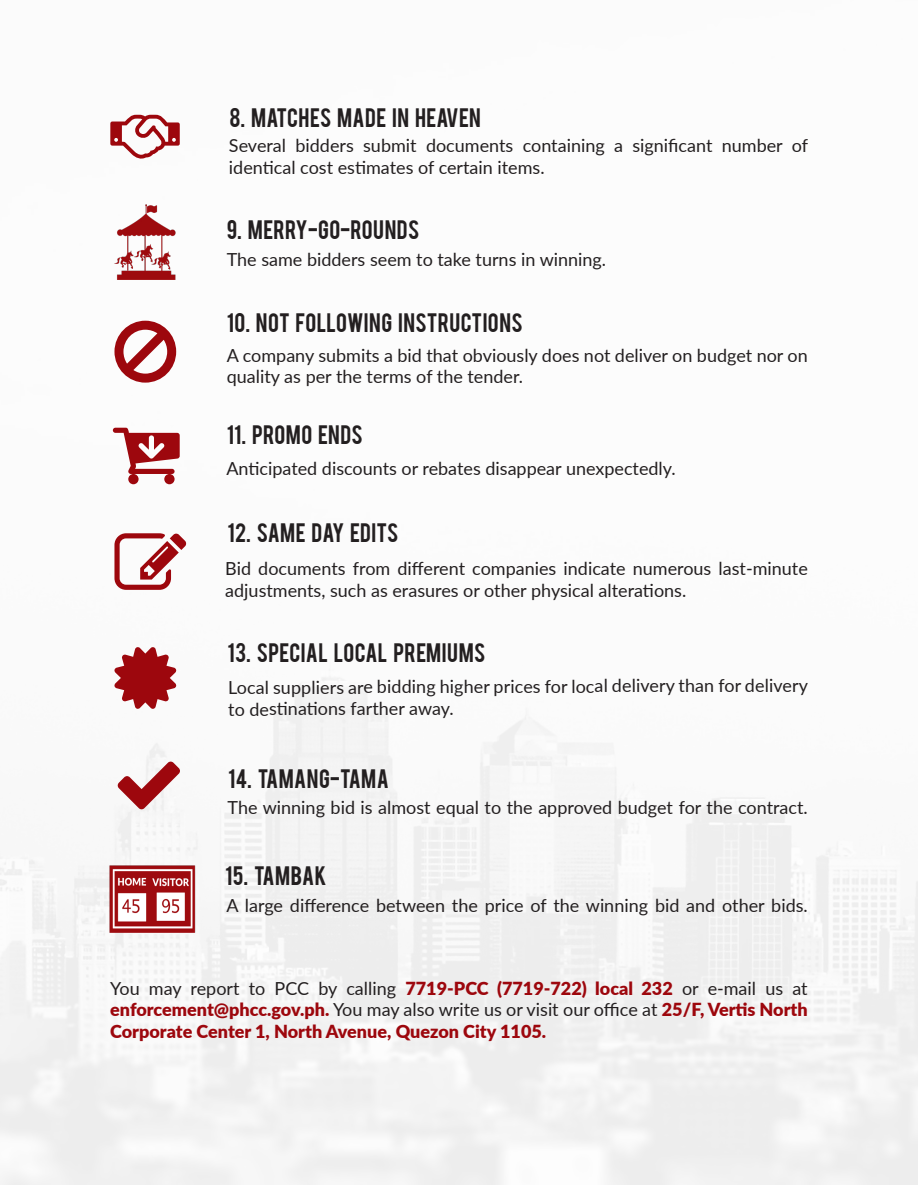
<style>
.page{position:relative;width:918px;height:1188px;background:#fff}
.page>*{position:absolute;margin:0;border:0;box-sizing:border-box;transform-origin:0 0}
.t1{font:21px "Bebas";letter-spacing:.02em;color:#231f20}
.t2{font:18px/21.6px "Lato";color:#231f20}
.t3{font:900 18px/21.6px "Lato";color:#9d070d}
.s1{font-weight:900;color:#9d070d}
.s2{font-weight:400;color:#231f20}
</style>
<div class="page">
<img style="left:113px;top:204px;width:63px;height:76px">
<img style="left:82px;top:849px;width:139px;height:100px">
<svg style="left:118px;top:762px;width:62px;height:47px"></svg>
<p class="t1" style="left:230px;top:102px;width:253px">8. MATCHES MADE IN HEAVEN</p>
<p class="t2" style="left:229px;top:134px;width:581px">Several bidders submit documents containing a significant number of</p>
<p class="t2" style="left:229px;top:156px;width:317px">identical cost estimates of certain items.</p>
<p class="t1" style="left:227px;top:214px;width:194px">9. MERRY-GO-ROUNDS</p>
<p class="t2" style="left:227px;top:248px;width:381px">The same bidders seem to take turns in winning.</p>
<p class="t1" style="left:227px;top:307px;width:297px">10. NOT FOLLOWING INSTRUCTIONS</p>
<p class="t2" style="left:227px;top:344px;width:583px">A company submits a bid that obviously does not deliver on budget nor on quality as per the terms of the tender.</p>
<p class="t1" style="left:227px;top:419px;width:138px">11. PROMO ENDS</p>
<p class="t2" style="left:226px;top:457px;width:451px">Anticipated discounts or rebates disappear unexpectedly.</p>
<p class="t1" style="left:228px;top:517px;width:172px">12. SAME DAY EDITS</p>
<p class="t2" style="left:225px;top:557px;width:584px">Bid documents from different companies indicate numerous last-minute adjustments, such as erasures or other physical alterations.</p>
<p class="t1" style="left:228px;top:637px;width:259px">13. SPECIAL LOCAL PREMIUMS</p>
<p class="t2" style="left:228px;top:674px;width:581px;line-height:22.4px">Local suppliers are bidding higher prices for local delivery than for delivery to destinations farther away.</p>
<p class="t1" style="left:228px;top:763px;width:162px">14. TAMANG-TAMA</p>
<p class="t2" style="left:228px;top:796px;width:582px">The winning bid is almost equal to the approved budget for the contract.</p>
<p class="t1" style="left:225px;top:860px;width:103px">15. TAMBAK</p>
<p class="t2" style="left:226px;top:894px;width:583px">A large difference between the price of the winning bid and other bids.</p>
<p class="t2" style="left:110px;top:977px;width:699px">You may report to PCC by calling <span class="s1">7719-PCC (7719-722) local 232</span> or e-mail us at</p>
<p class="t3" style="left:110px;top:998px;width:699px">enforcement@phcc.gov.ph. <span class="s2">You may also write us or visit our office at</span> 25/F, Vertis North<br>Corporate Center 1, North Avenue, Quezon City 1105.</p>
</div>
